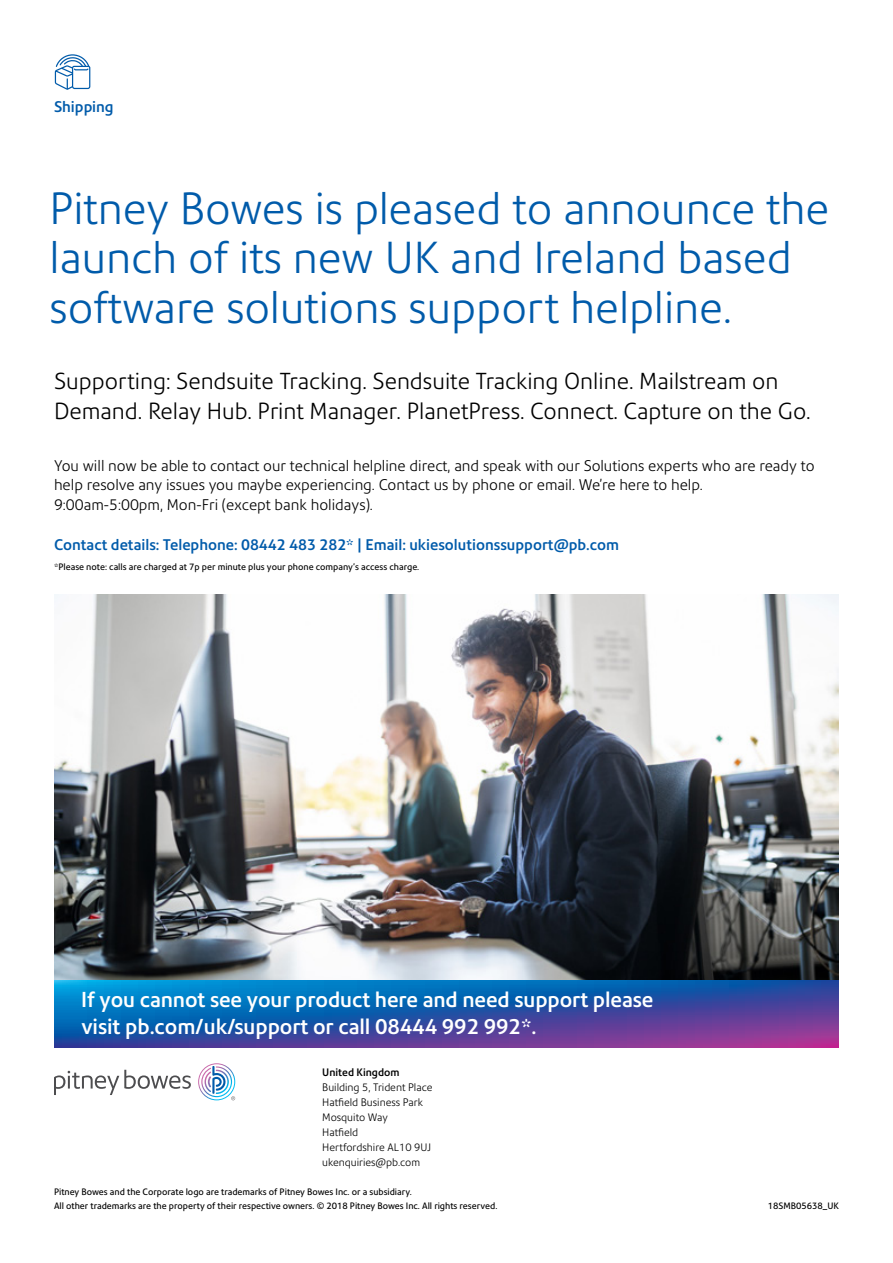
<style>
.page{position:relative;width:893px;height:1263px;background:#fff}
.page>*{position:absolute;margin:0;border:0;box-sizing:border-box;transform-origin:0 0}
.t1{font:300 43.5px/49.5px "Precision Sans";color:#005baa}
.t2{font:300 22.5px/30px "Precision Sans";color:#000}
.t3{font:500 21px/27px "Precision Sans";letter-spacing:-.005em;color:#fff}
.t4{font:300 15px/19.5px "Precision Sans";color:#000}
.t5{font:500 15px "Precision Sans";color:#005baa}
.t6{font:300 10.5px/15px "Precision Sans";color:#000}
.t7{font:500 10.5px "Precision Sans";color:#000}
.t8{font:9px/13.5px "Precision Sans";color:#000}
</style>
<div class="page">
<img style="left:54px;top:594px;width:785px;height:386px">
<svg style="left:54px;top:980px;width:785px;height:67px;background:#2b57a9"></svg>
<svg style="left:54px;top:54px;width:37px;height:36px"></svg>
<svg style="left:54px;top:1070px;width:137px;height:25px"></svg>
<svg style="left:198px;top:1063px;width:37px;height:37px"></svg>
<h3 class="t5" style="left:54px;top:98px;width:61px">Shipping</h3>
<h1 class="t1" style="left:50px;top:183px;width:781px">Pitney Bowes is pleased to announce the launch of its new UK and Ireland based software solutions support helpline.</h1>
<h2 class="t2" style="left:54px;top:366px;width:758px">Supporting: Sendsuite Tracking. Sendsuite Tracking Online. Mailstream on<br>Demand. Relay Hub. Print Manager. PlanetPress. Connect. Capture on the Go.</h2>
<p class="t4" style="left:54px;top:456px;width:762px">You will now be able to contact our technical helpline direct, and speak with our Solutions experts who are ready to help resolve any issues you maybe experiencing. Contact us by phone or email. We’re here to help.<br>9:00am-5:00pm, Mon-Fri (except bank holidays).</p>
<h3 class="t5" style="left:54px;top:535px;width:567px">Contact details: Telephone: 08442 483 282* | Email: ukiesolutionssupport@pb.com</h3>
<p class="t8" style="left:54px;top:560px;width:367px">*Please note: calls are charged at 7p per minute plus your phone company’s access charge.</p>
<h3 class="t3" style="left:81px;top:986px;width:574px">If you cannot see your product here and need support please visit pb.com/uk/support or call 08444 992 992*.</h3>
<p class="t7" style="left:322px;top:1066px;width:79px">United Kingdom</p>
<p class="t6" style="left:322px;top:1080px;width:112px">Building 5, Trident Place<br>Hatfield Business Park<br>Mosquito Way<br>Hatfield<br>Hertfordshire AL10 9UJ ukenquiries@pb.com</p>
<p class="t8" style="left:54px;top:1185px;width:445px">Pitney Bowes and the Corporate logo are trademarks of Pitney Bowes Inc. or a subsidiary.<br>All other trademarks are the property of their respective owners. © 2018 Pitney Bowes Inc. All rights reserved.</p>
<p class="t8" style="left:768px;top:1199px;width:73px">18SMB05638_UK</p>
</div>
